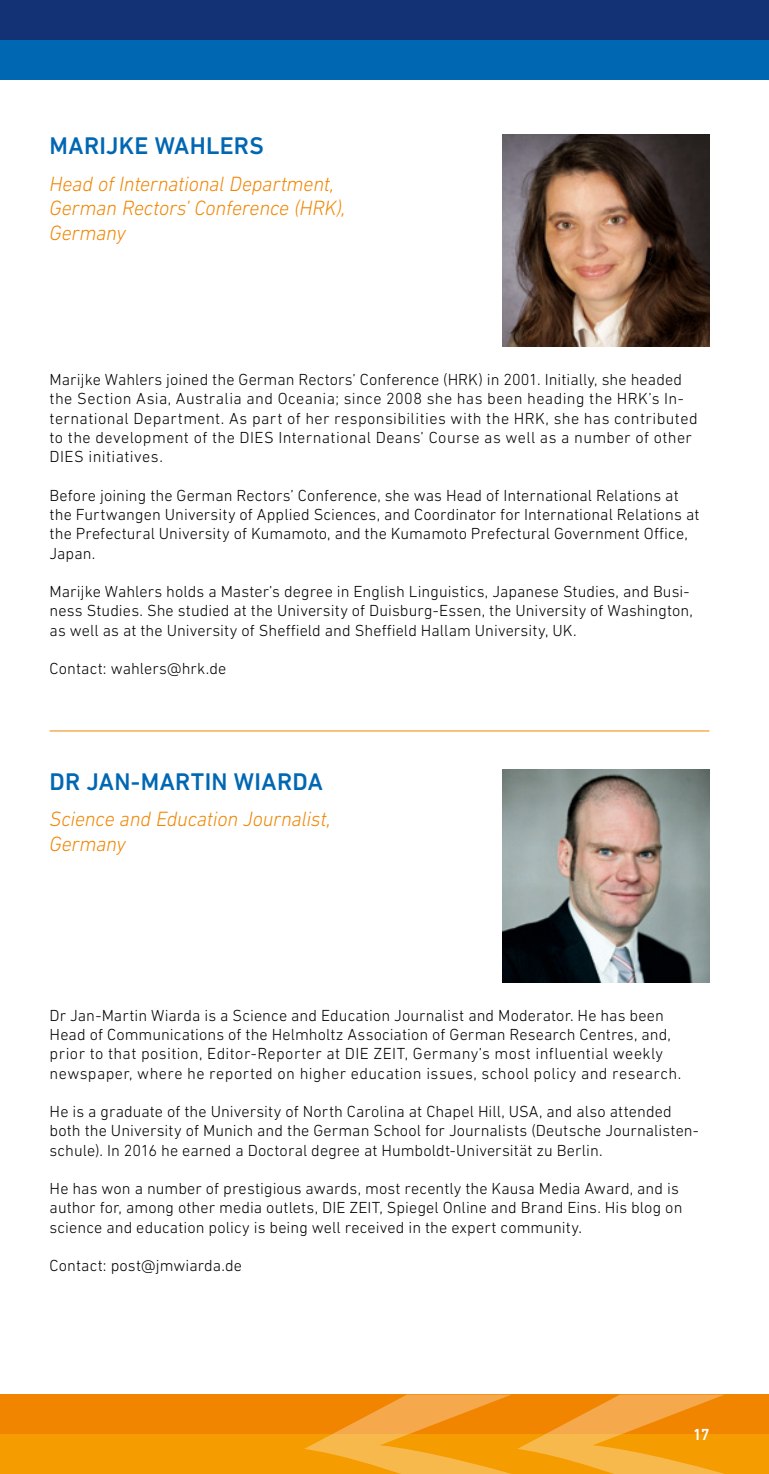
<style>
.page{position:relative;width:769px;height:1474px;background:#fff}
.page>*{position:absolute;margin:0;border:0;box-sizing:border-box;transform-origin:0 0}
.t1{font:500 24.5px "DIN Next LT Pro";letter-spacing:.015em;color:#0067b3}
.t2{font:italic 300 21px/24.5px "DIN Next LT Pro";letter-spacing:-.01em;color:#f18500}
.t3{font:300 16.28px/19.2px "DIN Next LT Pro";letter-spacing:.005em;color:#000}
.t4{font:500 16.28px "DIN Next LT Pro";color:#fff}
</style>
<div class="page">
<hr style="left:50px;top:730px;width:659px;height:1px;background:#f18500">
<img style="left:503px;top:135px;width:206px;height:211px">
<img style="left:503px;top:769px;width:206px;height:213px">
<div style="left:0;top:1394px;width:769px;height:55px;background:#f18500"></div>
<div style="left:0;top:1434px;width:769px;height:39px;background:#f59c00"></div>
<svg style="left:304px;top:1394px;width:420px;height:79px"></svg>
<div style="left:0;top:25px;width:769px;height:54px;background:#0067b3"></div>
<div style="left:0;top:0;width:769px;height:40px;background:#133275"></div>
<h1 class="t1" style="left:50px;top:131px;width:141px">MARIJKE WAHLE</h1>
<h1 class="t1" style="left:234px;top:131px;width:29px">RS</h1>
<p class="t2" style="left:50px;top:171px;width:297px">Head of International Department,<br>German Rectors’ Conference (HRK),<br>Germany</p>
<p class="t3" style="left:50px;top:370px;width:650px">Marijke Wahlers joined the German Rectors’ Conference (HRK) in 2001. Initially, she headed the Section Asia, Australia and Oceania; since 2008 she has been heading the HRK’s In&shy;ternational Department. As part of her responsibilities with the HRK, she has contributed to the development of the DIES International Deans’ Course as well as a number of other DIES initiatives.</p>
<p class="t3" style="left:50px;top:485px;width:651px">Before joining the German Rectors’ Conference, she was Head of International Relations at the Furtwangen University of Applied Sciences, and Coordinator for International Relations at the Prefectural University of Kumamoto, and the Kumamoto Prefectural Government Office, Japan.</p>
<p class="t3" style="left:50px;top:581px;width:645px">Marijke Wahlers holds a Master’s degree in English Linguistics, Japanese Studies, and Busi&shy;ness Studies. She studied at the University of Duisburg-Essen, the University of Washington, as well as at the University of Sheffield and Sheffield Hallam University, UK.</p>
<p class="t3" style="left:50px;top:658px;width:178px">Contact: wahlers@hrk.de</p>
<h1 class="t1" style="left:50px;top:767px;width:258px">DR JAN-MARTI N WIARDA</h1>
<p class="t2" style="left:50px;top:806px;width:283px">Science and Education Journalist,<br>Germany</p>
<p class="t3" style="left:50px;top:1005px;width:633px">Dr Jan-Martin Wiarda is a Science and Education Journalist and Moderator. He has been Head of Communications of the Helmholtz Association of German Research Centres, and, prior to that position, Editor-Reporter at DIE ZEIT, Germany’s most influential weekly newspaper, where he reported on higher education issues, school policy and research.</p>
<p class="t3" style="left:50px;top:1101px;width:651px">He is a graduate of the University of North Carolina at Chapel Hill, USA, and also attended both the University of Munich and the German School for Journalists (Deutsche Journalisten&shy;schule). In 2016 he earned a Doctoral degree at Humboldt-Universität zu Berlin.</p>
<p class="t3" style="left:50px;top:1178px;width:634px">He has won a number of prestigious awards, most recently the Kausa Media Award, and is author for, among other media outlets, DIE ZEIT, Spiegel Online and Brand Eins. His blog on science and education policy is being well received in the expert community.</p>
<p class="t3" style="left:50px;top:1255px;width:194px">Contact: post@jmwiarda.de</p>
<p class="t4" style="left:693px;top:1425px;width:18px">17</p>
</div>
